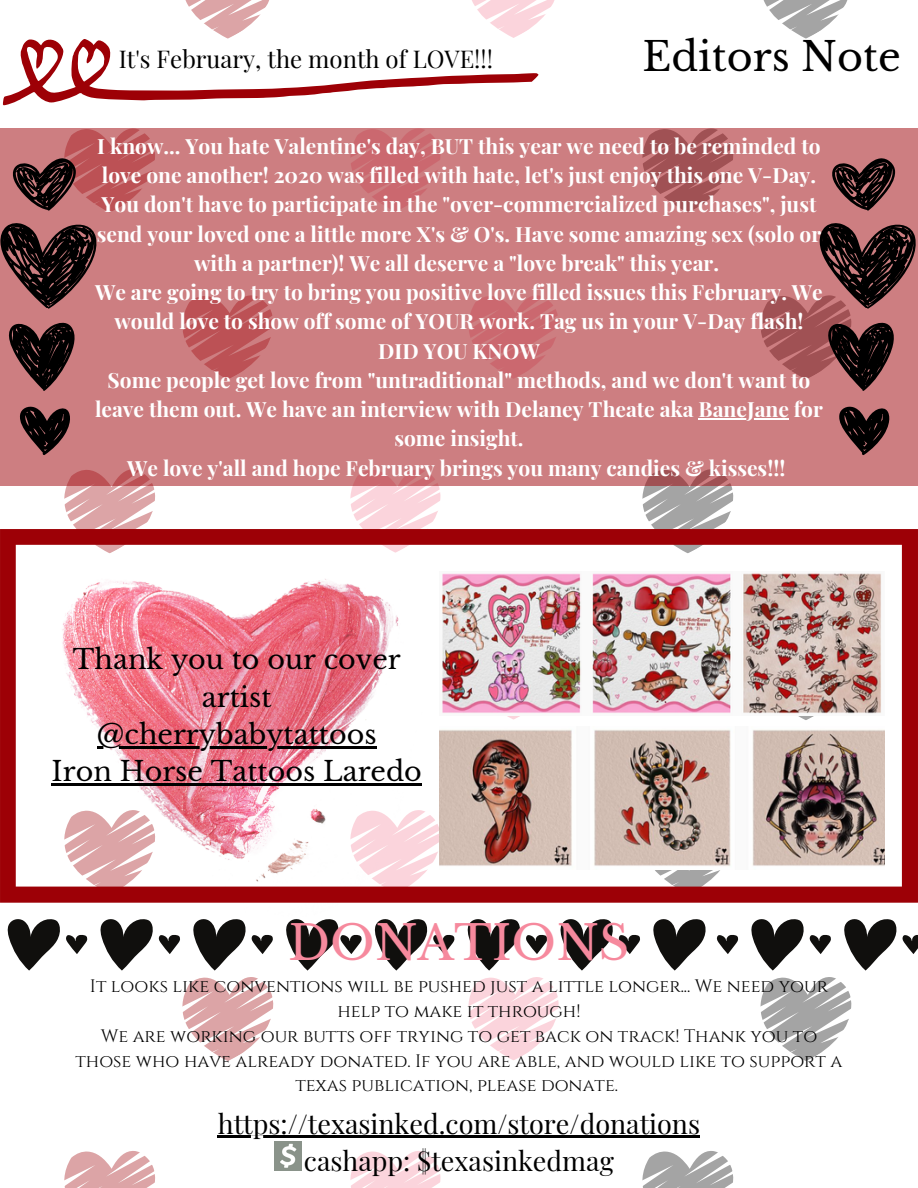
<style>
.page{position:relative;width:918px;height:1188px;background:#fff}
.page>*{position:absolute;margin:0;border:0;box-sizing:border-box;transform-origin:0 0}
.t1{font:47.25px "Libre Baskerville";color:#f6899d}
.t2{font:39.75px "Libre Baskerville";color:#000}
.t3{font:27px/37.2px "Libre Baskerville";color:#000;text-align:center}
.t4{font:27px "Playfair Display";color:#000}
.t5{font:24px "Playfair Display";color:#000}
.t6{font:700 21px/29.2px "Playfair Display";color:#fff;text-align:center}
.t7{font:18px/24.8px "Cinzel";color:#000;text-align:center}
</style>
<div class="page">
<svg style="left:763px;top:0;width:85px;height:39px"></svg>
<svg style="left:64px;top:486px;width:91px;height:43px"></svg>
<svg style="left:350px;top:486px;width:91px;height:43px"></svg>
<svg style="left:642px;top:486px;width:92px;height:43px"></svg>
<svg style="left:182px;top:977px;width:92px;height:84px"></svg>
<svg style="left:468px;top:977px;width:91px;height:83px"></svg>
<svg style="left:760px;top:977px;width:92px;height:84px"></svg>
<svg style="left:64px;top:1151px;width:91px;height:37px"></svg>
<svg style="left:350px;top:1151px;width:91px;height:37px"></svg>
<svg style="left:642px;top:1151px;width:92px;height:37px"></svg>
<svg style="left:7px;top:919px;width:80px;height:51px"></svg>
<svg style="left:100px;top:919px;width:80px;height:51px"></svg>
<svg style="left:193px;top:919px;width:80px;height:51px"></svg>
<svg style="left:286px;top:919px;width:76px;height:51px"></svg>
<svg style="left:374px;top:919px;width:81px;height:51px"></svg>
<svg style="left:467px;top:919px;width:80px;height:51px"></svg>
<svg style="left:560px;top:919px;width:80px;height:51px"></svg>
<svg style="left:653px;top:919px;width:53px;height:51px"></svg>
<svg style="left:717px;top:935px;width:21px;height:19px"></svg>
<svg style="left:751px;top:919px;width:80px;height:51px"></svg>
<svg style="left:844px;top:919px;width:74px;height:51px"></svg>
<img style="left:275px;top:1141px;width:27px;height:30px">
<svg style="left:3px;top:0;width:552px;height:106px"></svg>
<img style="left:0;top:529px;width:918px;height:374px">
<svg style="left:0;top:129px;width:918px;height:357px;background:#cb7b7e"></svg>
<svg style="left:0;top:222px;width:99px;height:87px;background:#613c3d"></svg>
<svg style="left:11px;top:128px;width:145px;height:85px;background:#a95a5d"></svg>
<svg style="left:5px;top:321px;width:73px;height:70px;background:#613b3d"></svg>
<svg style="left:19px;top:405px;width:53px;height:51px;background:#5f3a3c"></svg>
<hr style="left:218px;top:1136px;width:482px;height:2px;background:#000">
<hr style="left:97px;top:746px;width:280px;height:2px;background:#000">
<hr style="left:52px;top:783px;width:370px;height:2px;background:#000">
<svg style="left:830px;top:158px;width:65px;height:53px;background:#643d3f"></svg>
<svg style="left:759px;top:222px;width:159px;height:169px;background:#8e5457"></svg>
<svg style="left:838px;top:405px;width:53px;height:51px;background:#5f3a3c"></svg>
<hr style="left:699px;top:418px;width:90px;height:1px;background:#fff">
<p class="t5" style="left:119px;top:42px;width:376px">It's February, the month of LOVE!!!</p>
<p class="t2" style="left:643px;top:33px;width:260px">Editors Note</p>
<p class="t6" style="left:97px;top:130px;width:726px">I know... You hate Valentine's day, BUT this year we need to be reminded to love one another! 2020 was filled with hate, let's just enjoy this one V-Day.<br>You don't have to participate in the "over-commercialized purchases", just send your loved one a little more X's &amp; O's. Have some amazing sex (solo or with a partner)! We all deserve a "love break" this year.</p>
<p class="t6" style="left:95px;top:277px;width:729px">We are going to try to bring you positive love filled issues this February. We would love to show off some of YOUR work. Tag us in your V-Day flash!</p>
<p class="t6" style="left:378px;top:335px;width:163px">DID YOU KNOW</p>
<p class="t6" style="left:95px;top:364px;width:729px">Some people get love from "untraditional" methods, and we don't want to leave them out. We have an interview with Delaney Theate aka BaneJane for some insight.</p>
<p class="t6" style="left:127px;top:452px;width:660px">We love y'all and hope February brings you many candies &amp; kisses!!!</p>
<p class="t3" style="left:73px;top:641px;width:329px">Thank you to our cover artist</p>
<p class="t3" style="left:97px;top:716px;width:281px">@cherrybabytattoos</p>
<p class="t3" style="left:52px;top:753px;width:372px">Iron Horse Tattoos Laredo</p>
<p class="t1" style="left:289px;top:915px;width:342px">DONATIONS</p>
<p class="t7" style="left:90px;top:974px;width:740px">It looks like conventions will be pushed just a little longer... We need your help to make it through!</p>
<p class="t7" style="left:76px;top:1024px;width:768px">We are working our butts off trying to get back on track! Thank you to those who have already donated. If you are able, and would like to support a texas publication, please donate.</p>
<p class="t4" style="left:218px;top:1104px;width:484px">https://texasinked.com/store/donations</p>
<p class="t4" style="left:304px;top:1141px;width:312px">cashapp: $texasinkedmag</p>
</div>
